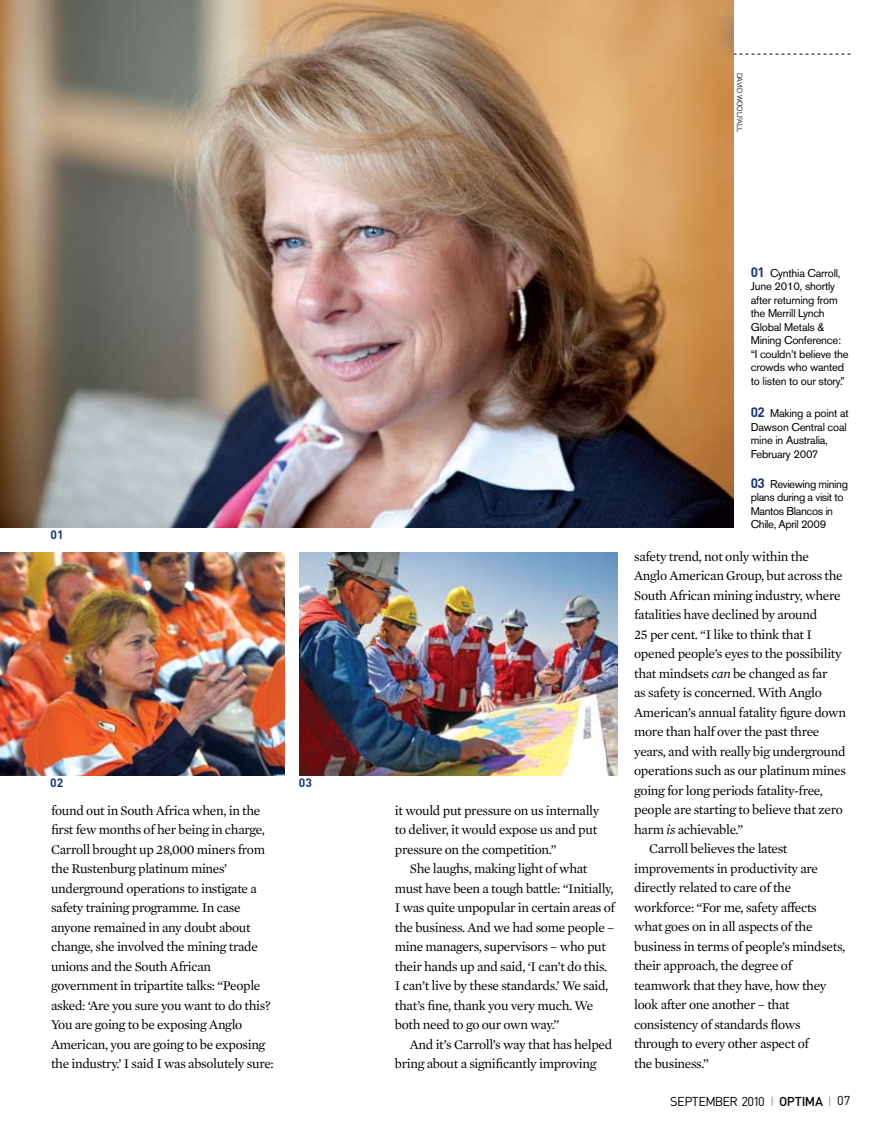
<style>
.page{position:relative;width:893px;height:1127px;background:#fff}
.page>*{position:absolute;margin:0;border:0;box-sizing:border-box;transform-origin:0 0}
.t1{font:13.5px/19.5px "Mercury Text G1";letter-spacing:-.025em;color:#000}
.t2{font:12.75px "DIN";letter-spacing:-.04em;color:#000}
.t3{font:700 12px "DIN";color:#14377d}
.t4{font:11.25px/13.5px "Akzidenz Grotesk BE";letter-spacing:-.02em;color:#000}
.t5{font:300 7.5px "Akzidenz Grotesk BE";color:#000}
.s1{font-family:"DIN";font-weight:700;font-size:13.5px;color:#14377d}
.s2{font-style:italic}
.s3{font-weight:300;font-size:10.8px;color:#da1a35}
.s4{font-weight:500}
</style>
<div class="page">
<svg style="left:734px;top:54px;width:116px;height:1px"></svg>
<img style="left:0;top:0;width:734px;height:528px">
<img style="left:0;top:552px;width:284px;height:223px">
<img style="left:299px;top:552px;width:318px;height:224px">
<p class="t5" style="left:744px;top:73px;width:60px;rotate:90deg">david woolfall</p>
<p class="t3" style="left:50px;top:527px;width:15px">01</p>
<p class="t3" style="left:50px;top:775px;width:15px">02</p>
<p class="t3" style="left:299px;top:775px;width:15px">03</p>
<p class="t1" style="left:51px;top:800px;width:224px">found out in South Africa when, in the first few months of her being in charge, Carroll brought up 28,000 miners from the Rustenburg platinum mines’ underground operations to instigate a safety training programme. In case anyone remained in any doubt about change, she involved the mining trade unions and the South African government in tripartite talks: “People asked: ‘Are you sure you want to do this?<br>You are going to be exposing Anglo American, you are going to be exposing the industry.’ I said I was absolutely sure:</p>
<p class="t1" style="left:395px;top:799px;width:206px">it would put pressure on us internally</p>
<p class="t1" style="left:395px;top:819px;width:204px">to deliver, it would expose us and put</p>
<p class="t1" style="left:395px;top:838px;width:163px">pressure on the competition.”</p>
<p class="t1" style="left:410px;top:858px;width:179px">She laughs, making light of what</p>
<p class="t1" style="left:395px;top:877px;width:220px">must have been a tough battle: “Initially,</p>
<p class="t1" style="left:395px;top:897px;width:222px">I was quite unpopular in certain areas of</p>
<p class="t1" style="left:395px;top:916px;width:221px">the business. And we had some people –</p>
<p class="t1" style="left:395px;top:936px;width:213px">mine managers, supervisors – who put</p>
<p class="t1" style="left:395px;top:955px;width:214px">their hands up and said, ‘I can’t do this.</p>
<p class="t1" style="left:395px;top:975px;width:215px">I can’t live by these standards.’ We said,</p>
<p class="t1" style="left:395px;top:994px;width:200px">that’s fine, thank you very much. We</p>
<p class="t1" style="left:395px;top:1014px;width:166px">both need to go our own way.”</p>
<p class="t1" style="left:410px;top:1033px;width:204px">And it’s Carroll’s way that has helped</p>
<p class="t1" style="left:395px;top:1053px;width:203px">bring about a significantly improving</p>
<p class="t4" style="left:751px;top:266px;width:99px"><span class="s1">01</span> Cynthia Carroll,<br>June 2010, shortly after returning from the Merrill Lynch<br>Global Metals &amp;<br>Mining Conference: “I couldn’t believe the crowds who wanted to listen to our story.”</p>
<p class="t4" style="left:751px;top:407px;width:99px"><span class="s1">02</span> Making a point at<br>Dawson Central coal mine in Australia,<br>February 2007</p>
<p class="t4" style="left:751px;top:477px;width:99px"><span class="s1">03</span> Reviewing mining plans during a visit to<br>Mantos Blancos in<br>Chile, April 2009</p>
<p class="t1" style="left:634px;top:546px;width:176px">safety trend, not only within the</p>
<p class="t1" style="left:634px;top:565px;width:210px">Anglo American Group, but across the</p>
<p class="t1" style="left:634px;top:585px;width:208px">South African mining industry, where</p>
<p class="t1" style="left:634px;top:604px;width:185px">fatalities have declined by around</p>
<p class="t1" style="left:634px;top:624px;width:179px">25 per cent. “I like to think that I</p>
<p class="t1" style="left:634px;top:643px;width:209px">opened people’s eyes to the possibility</p>
<p class="t1" style="left:634px;top:663px;width:195px">that mindsets <span class="s2">can</span> be changed as far</p>
<p class="t1" style="left:634px;top:682px;width:189px">as safety is concerned. With Anglo</p>
<p class="t1" style="left:634px;top:702px;width:213px">American’s annual fatality figure down</p>
<p class="t1" style="left:634px;top:721px;width:187px">more than half over the past three</p>
<p class="t1" style="left:634px;top:741px;width:213px">years, and with really big underground</p>
<p class="t1" style="left:634px;top:760px;width:213px">operations such as our platinum mines</p>
<p class="t1" style="left:634px;top:780px;width:190px">going for long periods fatality-free,</p>
<p class="t1" style="left:634px;top:799px;width:210px">people are starting to believe that zero</p>
<p class="t1" style="left:634px;top:819px;width:111px">harm <span class="s2">is</span> achievable.”</p>
<p class="t1" style="left:649px;top:838px;width:140px">Carroll believes the latest</p>
<p class="t1" style="left:634px;top:858px;width:185px">improvements in productivity are</p>
<p class="t1" style="left:634px;top:877px;width:159px">directly related to care of the</p>
<p class="t1" style="left:634px;top:897px;width:184px">workforce: “For me, safety affects</p>
<p class="t1" style="left:634px;top:916px;width:180px">what goes on in all aspects of the</p>
<p class="t1" style="left:634px;top:936px;width:213px">business in terms of people’s mindsets,</p>
<p class="t1" style="left:634px;top:955px;width:159px">their approach, the degree of</p>
<p class="t1" style="left:634px;top:975px;width:194px">teamwork that they have, how they</p>
<p class="t1" style="left:634px;top:994px;width:157px">look after one another – that</p>
<p class="t1" style="left:634px;top:1014px;width:168px">consistency of standards flows</p>
<p class="t1" style="left:634px;top:1033px;width:176px">through to every other aspect of</p>
<p class="t1" style="left:634px;top:1053px;width:76px">the business.”</p>
<p class="t2" style="left:670px;top:1093px;width:182px">SEPTEMBER 2010 <span class="s3">|</span> <span class="s4">Optima</span> <span class="s3">|</span> 07</p>
</div>
